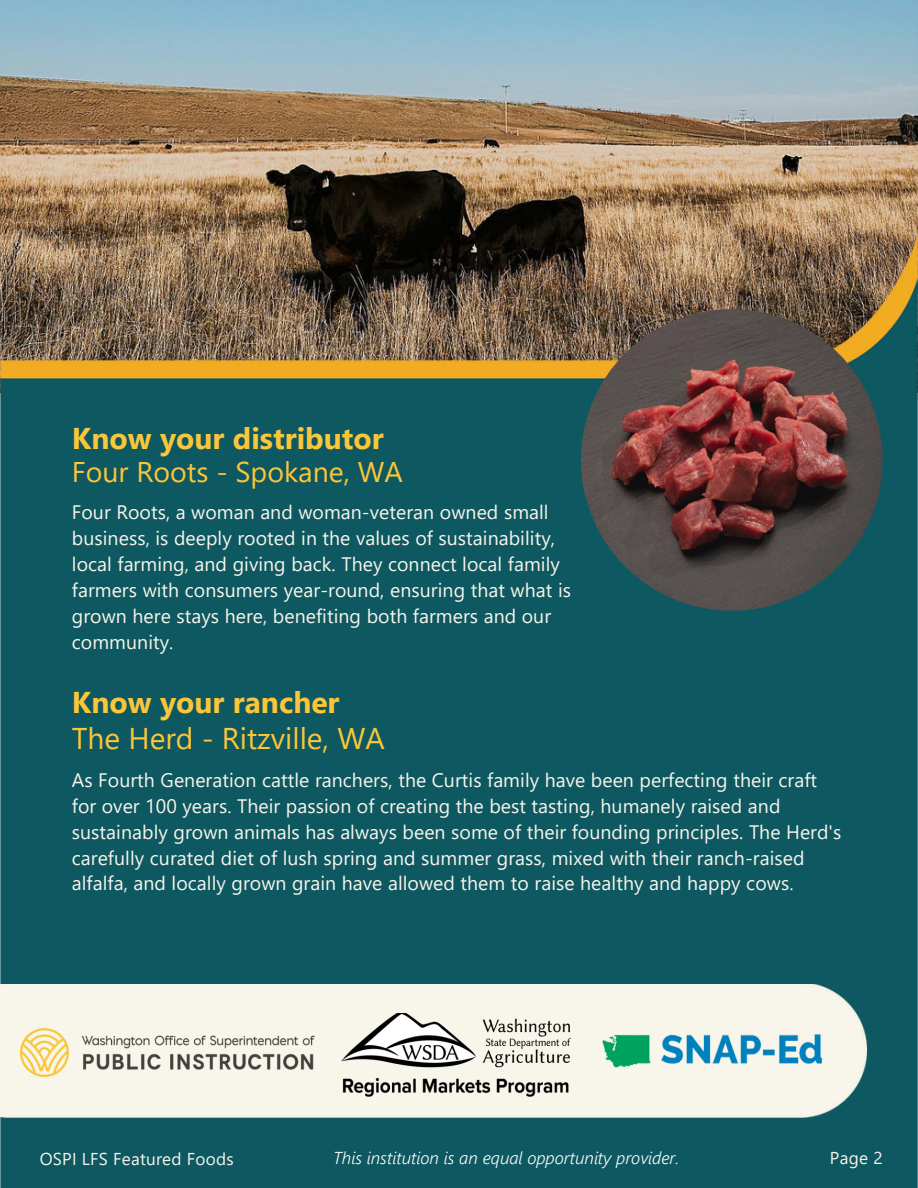
<style>
.page{position:relative;width:918px;height:1188px;background:#fff}
.page>*{position:absolute;margin:0;border:0;box-sizing:border-box;transform-origin:0 0}
.t1{font:700 30px "Segoe UI";color:#fbc639}
.t2{font:30px "Segoe UI";color:#fbc639}
.t3{font:28.5px "Segoe UI";color:#fbc639}
.t4{font:19.5px/25.8px "Segoe UI";letter-spacing:.005em;color:#f7f5eb}
.t5{font:italic 300 17.25px "Segoe UI";color:#fff}
.t6{font:17.1px "Segoe UI";letter-spacing:.015em;color:#f7f5eb}
</style>
<div class="page">
<img style="left:0;top:0;width:918px;height:235px">
<img style="left:0;top:235px;width:918px;height:953px">
<img style="left:581px;top:309px;width:302px;height:302px;border-radius:50%">
<div style="left:0;top:984px;width:866px;height:134px;background:#f8f5eb"></div>
<img style="left:21px;top:1029px;width:293px;height:48px">
<img style="left:598px;top:1030px;width:228px;height:42px">
<img style="left:339px;top:1014px;width:234px;height:83px">
<h2 class="t1" style="left:72px;top:417px;width:313px">Know your distributor</h2>
<h2 class="t3" style="left:72px;top:451px;width:332px">Four Roots - Spokane, WA</h2>
<p class="t4" style="left:72px;top:498px;width:501px">Four Roots, a woman and woman-veteran owned small business, is deeply rooted in the values of sustainability, local farming, and giving back. They connect local family farmers with consumers year-round, ensuring that what is grown here stays here, benefiting both farmers and our community.</p>
<h2 class="t1" style="left:72px;top:680px;width:269px">Know your rancher</h2>
<h2 class="t2" style="left:72px;top:716px;width:314px">The Herd - Ritzville, WA</h2>
<p class="t4" style="left:72px;top:766px;width:771px">As Fourth Generation cattle ranchers, the Curtis family have been perfecting their craft for over 100 years. Their passion of creating the best tasting, humanely raised and sustainably grown animals has always been some of their founding principles. The Herd's carefully curated diet of lush spring and summer grass, mixed with their ranch-raised alfalfa, and locally grown grain have allowed them to raise healthy and happy cows.</p>
<p class="t6" style="left:40px;top:1146px;width:196px">OSPI LFS Featured Foods</p>
<p class="t5" style="left:333px;top:1146px;width:348px">This institution is an equal opportunity provider.</p>
<p class="t6" style="left:830px;top:1145px;width:54px">Page 2</p>
</div>
